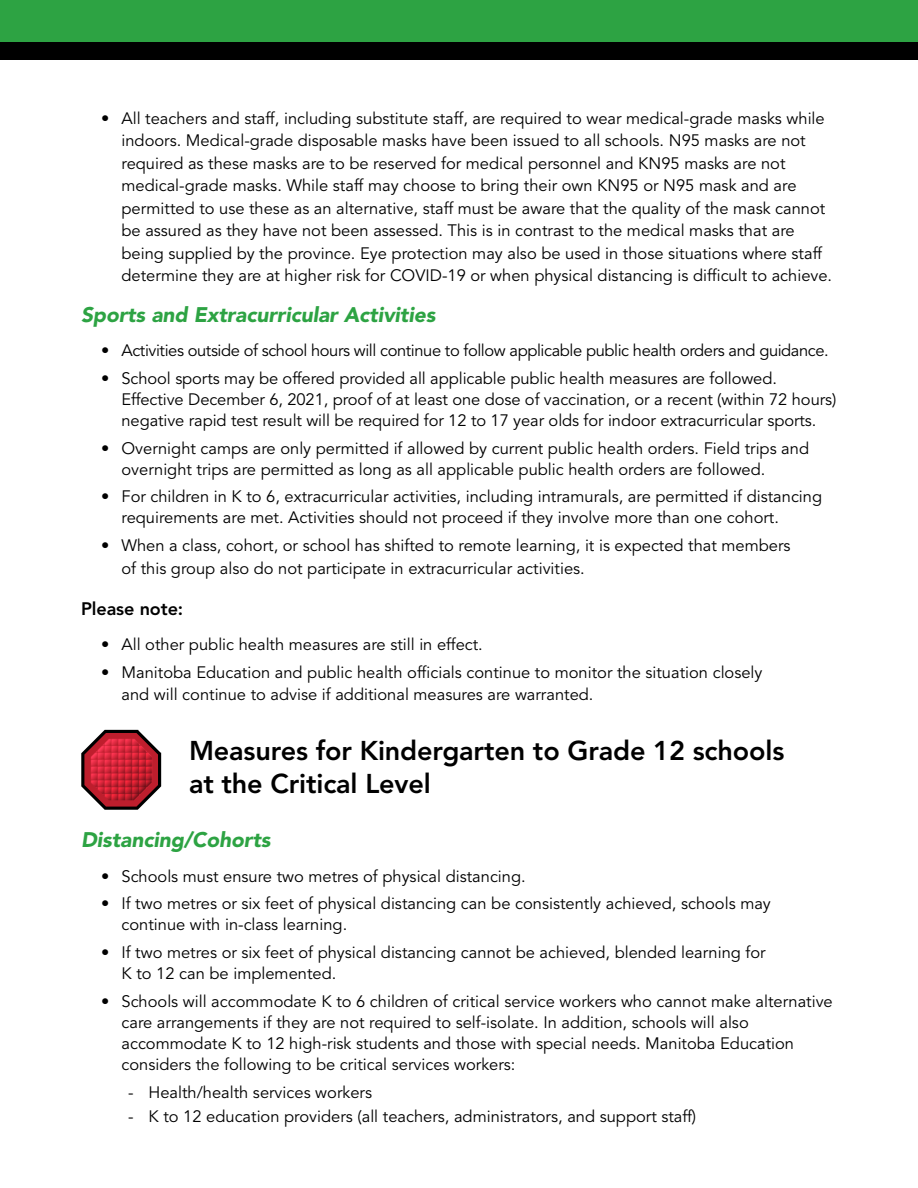
<style>
.page{position:relative;width:918px;height:1188px;background:#fff}
.page>*{position:absolute;margin:0;border:0;box-sizing:border-box;transform-origin:0 0}
.headline{font:800 27px/33px "Avenir LT Std";letter-spacing:-.005em;color:#000}
.subhead{font:italic 900 21px "Avenir LT Std";letter-spacing:-.005em;color:#2da343}
.subhead_2{font:800 18px "Avenir LT Std";letter-spacing:-.005em;color:#000}
.bullets{font:16.5px/22.5px "Avenir LT Std";color:#000}
.bullets_2{font:16.5px "Avenir LT Std";color:#000}
.bullets-2{font:16.5px "Avenir LT Std";letter-spacing:-.025em;color:#000}
</style>
<div class="page">
<div style="left:0;top:0;width:918px;height:42px;background:#2da343"></div>
<div style="left:0;top:42px;width:918px;height:17px;background:#000"></div>
<img style="left:81px;top:729px;width:81px;height:81px">
<p class="bullets" style="left:122px;top:107px;width:712px;text-indent:-20px">• All teachers and staff, including substitute staff, are required to wear medical-grade masks while indoors. Medical-grade disposable masks have been issued to all schools. N95 masks are not required as these masks are to be reserved for medical personnel and KN95 masks are not medical-grade masks. While staff may choose to bring their own KN95 or N95 mask and are permitted to use these as an alternative, staff must be aware that the quality of the mask cannot be assured as they have not been assessed. This is in contrast to the medical masks that are being supplied by the province. Eye protection may also be used in those situations where staff determine they are at higher risk for COVID-19 or when physical distancing is difficult to achieve.</p>
<p class="subhead" style="left:81px;top:302px;width:356px">Sports and Extracurricular Activities</p>
<p class="bullets-2" style="left:101px;top:341px;width:729px">• Activities outside of school hours will continue to follow applicable public health orders and guidance.</p>
<p class="bullets" style="left:122px;top:368px;width:716px;line-height:21px;text-indent:-20px">• School sports may be offered provided all applicable public health measures are followed.<br>Effective December 6, 2021, proof of at least one dose of vaccination, or a recent (within 72 hours) negative rapid test result will be required for 12 to 17 year olds for indoor extracurricular sports.</p>
<p class="bullets" style="left:122px;top:438px;width:689px;line-height:21px;text-indent:-20px">• Overnight camps are only permitted if allowed by current public health orders. Field trips and overnight trips are permitted as long as all applicable public health orders are followed.</p>
<p class="bullets" style="left:122px;top:487px;width:702px;line-height:21px;text-indent:-20px">• For children in K to 6, extracurricular activities, including intramurals, are permitted if distancing requirements are met. Activities should not proceed if they involve more than one cohort.</p>
<p class="bullets" style="left:122px;top:535px;width:671px;text-indent:-20px">• When a class, cohort, or school has shifted to remote learning, it is expected that members of this group also do not participate in extracurricular activities.</p>
<p class="subhead_2" style="left:81px;top:598px;width:104px">Please note:</p>
<p class="bullets" style="left:101px;top:633px;width:383px">• All other public health measures are still in effect.</p>
<p class="bullets" style="left:122px;top:661px;width:643px;text-indent:-20px">• Manitoba Education and public health officials continue to monitor the situation closely and will continue to advise if additional measures are warranted.</p>
<p class="headline" style="left:189px;top:734px;width:597px">Measures for Kindergarten to Grade 12 schools at the Critical Level</p>
<p class="subhead" style="left:81px;top:827px;width:191px">Distancing/Cohorts</p>
<p class="bullets" style="left:101px;top:865px;width:426px">• Schools must ensure two metres of physical distancing.</p>
<p class="bullets" style="left:122px;top:894px;width:651px;line-height:21px;text-indent:-20px">• If two metres or six feet of physical distancing can be consistently achieved, schools may continue with in-class learning.</p>
<p class="bullets" style="left:122px;top:942px;width:646px;line-height:21px;text-indent:-20px">• If two metres or six feet of physical distancing cannot be achieved, blended learning for<br>K to 12 can be implemented.</p>
<p class="bullets" style="left:122px;top:991px;width:713px;line-height:21px;text-indent:-20px">• Schools will accommodate K to 6 children of critical service workers who cannot make alternative care arrangements if they are not required to self-isolate. In addition, schools will also accommodate K to 12 high-risk students and those with special needs. Manitoba Education considers the following to be critical services workers:</p>
<p class="bullets_2" style="left:128px;top:1082px;width:245px">- Health/health services workers</p>
<p class="bullets_2" style="left:128px;top:1107px;width:570px">- K to 12 education providers (all teachers, administrators, and support staff)</p>
</div>
